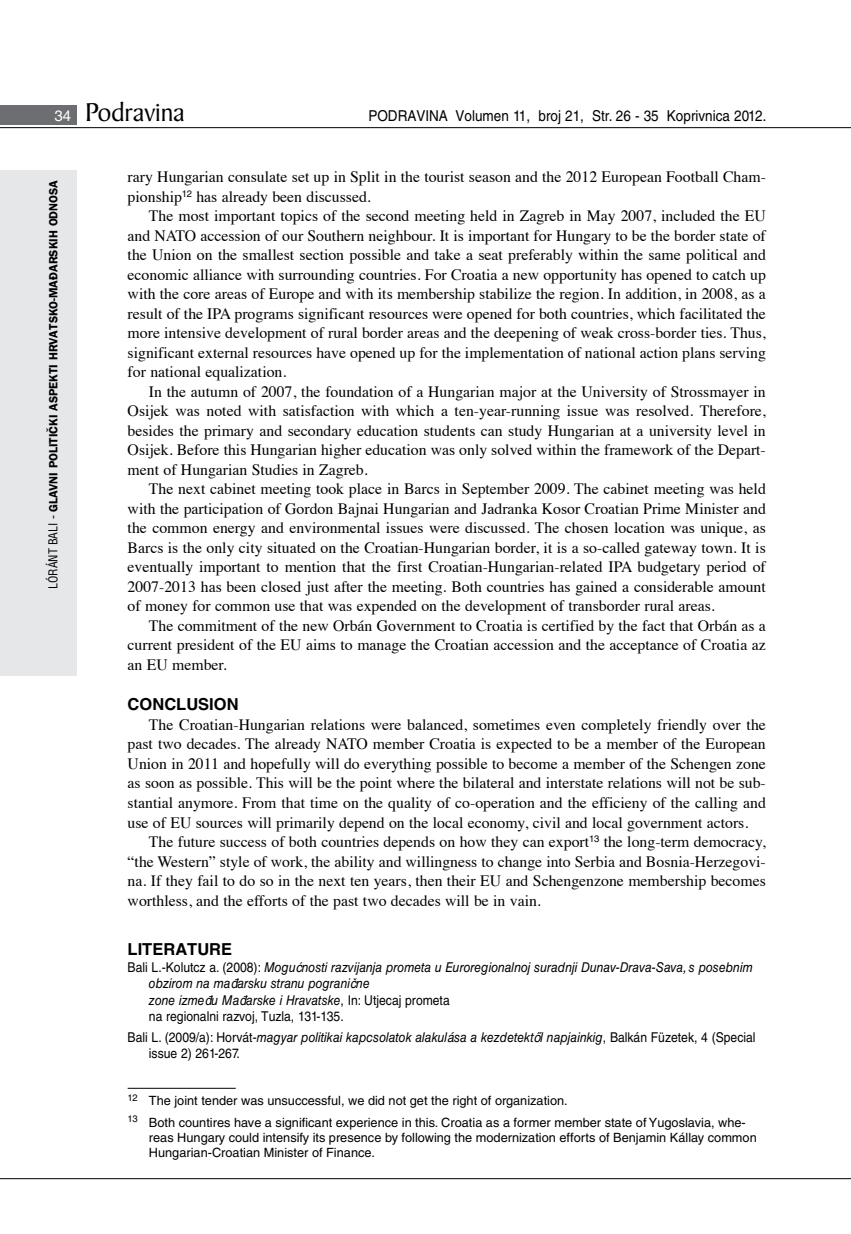
<style>
.page{position:relative;width:851px;height:1234px;background:#fff}
.page>*{position:absolute;margin:0;border:0;box-sizing:border-box;transform-origin:0 0}
.t1{font:27.6px "Baker Signet BT";color:#000}
.t2{font:700 16.5px "Helvetica LT Skin 29";color:#000}
.t3{font:15.75px/19.5px "Times";color:#000;text-align:justify}
.t4{font:15px "Helvetica LT Skin 29";color:#000;scale:.9 1}
.t5{font:italic 13.5px/16.5px "Helvetica LT Skin 29";color:#000;scale:.9 1}
.t6{font:13.5px/16.5px "Helvetica LT Skin 29";color:#000;scale:.9 1}
.t7{font:12.75px/21.3px "Helvetica LT Skin 29";color:#000}
.t8{font:600 12px "ITC Franklin Gothic Skin 29";letter-spacing:-.005em;color:#000}
.s1{font-family:"Helvetica LT Skin 29";font-size:15px;color:#fff}
.s2{font-family:"Helvetica LT Skin 29";font-weight:400;font-stretch:condensed}
.s3{font-style:normal}
.s4{font-style:italic}
.s5{font-family:"Helvetica";font-style:italic}
</style>
<div class="page">
<div style="left:0;top:170px;width:77px;height:505px;background:#e6e7e8"></div>
<div style="left:0;top:105px;width:77px;height:19px;background:#6d6e71"></div>
<hr style="left:0;top:127px;width:850px;height:1px;background:#000">
<hr style="left:0;top:1177px;width:850px;height:1px;background:#000">
<hr style="left:128px;top:1087px;width:108px;height:1px;background:#000">
<h1 class="t1" style="left:55px;top:95px;width:131px"><span class="s1">34</span> Podravina</h1>
<p class="t4" style="left:368px;top:107px;width:444px">PODRAVINA Volumen 11, broj 21, Str. 26 - 35 Koprivnica 2012.</p>
<p class="t8" style="left:46px;top:588px;width:410px;rotate:-90deg"><span class="s2">LÓRÁNT BALI -</span> GLAVNI POLITIČKI ASPEKTI HRVATSKO-MAĐARSKIH ODNOSA</p>
<p class="t3" style="left:128px;top:166px;width:639px">rary Hungarian consulate set up in Split in the tourist season and the 2012 European Football Cham&shy;pionship<sup>12</sup> has already been discussed.</p>
<p class="t3" style="left:128px;top:205px;width:639px;text-indent:21px">The most important topics of the second meeting held in Zagreb in May 2007, included the EU and NATO accession of our Southern neighbour. It is important for Hungary to be the border state of the Union on the smallest section possible and take a seat preferably within the same political and economic alliance with surrounding countries. For Croatia a new opportunity has opened to catch up with the core areas of Europe and with its membership stabilize the region. In addition, in 2008, as a result of the IPA programs significant resources were opened for both countries, which facilitated the more intensive development of rural border areas and the deepening of weak cross-border ties. Thus, significant external resources have opened up for the implementation of national action plans serving for national equalization.</p>
<p class="t3" style="left:128px;top:380px;width:639px;text-indent:21px">In the autumn of 2007, the foundation of a Hungarian major at the University of Strossmayer in Osijek was noted with satisfaction with which a ten-year-running issue was resolved. Therefore, besides the primary and secondary education students can study Hungarian at a university level in Osijek. Before this Hungarian higher education was only solved within the framework of the Depart&shy;ment of Hungarian Studies in Zagreb.</p>
<p class="t3" style="left:128px;top:477px;width:639px;text-indent:21px">The next cabinet meeting took place in Barcs in September 2009. The cabinet meeting was held with the participation of Gordon Bajnai Hungarian and Jadranka Kosor Croatian Prime Minister and the common energy and environmental issues were discussed. The chosen location was unique, as Barcs is the only city situated on the Croatian-Hungarian border, it is a so-called gateway town. It is eventually important to mention that the first Croatian-Hungarian-related IPA budgetary period of 2007-2013 has been closed just after the meeting. Both countries has gained a considerable amount of money for common use that was expended on the development of transborder rural areas.</p>
<p class="t3" style="left:128px;top:614px;width:639px;text-indent:21px">The commitment of the new Orbán Government to Croatia is certified by the fact that Orbán as a current president of the EU aims to manage the Croatian accession and the acceptance of Croatia az an EU member.</p>
<p class="t2" style="left:128px;top:694px;width:112px">CONCLUSION</p>
<p class="t3" style="left:128px;top:713px;width:639px;text-indent:21px">The Croatian-Hungarian relations were balanced, sometimes even completely friendly over the past two decades. The already NATO member Croatia is expected to be a member of the European Union in 2011 and hopefully will do everything possible to become a member of the Schengen zone as soon as possible. This will be the point where the bilateral and interstate relations will not be sub&shy;stantial anymore. From that time on the quality of co-operation and the efficieny of the calling and use of EU sources will primarily depend on the local economy, civil and local government actors.</p>
<p class="t3" style="left:128px;top:830px;width:639px;text-indent:21px">The future success of both countries depends on how they can export<sup>13</sup> the long-term democracy, “the Western” style of work, the ability and willingness to change into Serbia and Bosnia-Herzegovi&shy;na. If they fail to do so in the next ten years, then their EU and Schengenzone membership becomes worthless, and the efforts of the past two decades will be in vain.</p>
<p class="t2" style="left:128px;top:939px;width:22px">LITERATURE</p>
<p class="t5" style="left:149px;top:958px;width:672px;text-indent:-21px"><span class="s3">Bali L.-Kolutcz a. (2008):</span> Mogućnosti razvijanja prometa u Euroregionalnoj suradnji Dunav-Drava-Sava, s posebnim obzirom na mađarsku stranu pogranične<br>zone između Mađarske i Hravatske<span class="s3">, In: Utjecaj prometa<br>na regionalni razvoj, Tuzla, 131-135.</span></p>
<p class="t6" style="left:149px;top:1028px;width:675px;text-indent:-21px">Bali L. (2009/a): Horvát<span class="s4">-magyar politikai kapcsolatok alakulása a kezdetekt</span><span class="s5">ő</span><span class="s4">l napjainkig</span>, Balkán Füzetek, 4 (Special issue 2) 261-267.</p>
<p class="t7" style="left:128px;top:1089px;width:619px"><sup>12</sup> The joint tender was unsuccessful, we did not get the right of organization.<br><sup>13</sup> Both countires have a significant experience in this. Croatia as a former member state of Yugoslavia, whe-</p>
<p class="t7" style="left:149px;top:1129px;width:609px;line-height:15.3px">reas Hungary could intensify its presence by following the modernization efforts of Benjamin Kállay common<br>Hungarian-Croatian Minister of Finance.</p>
</div>
